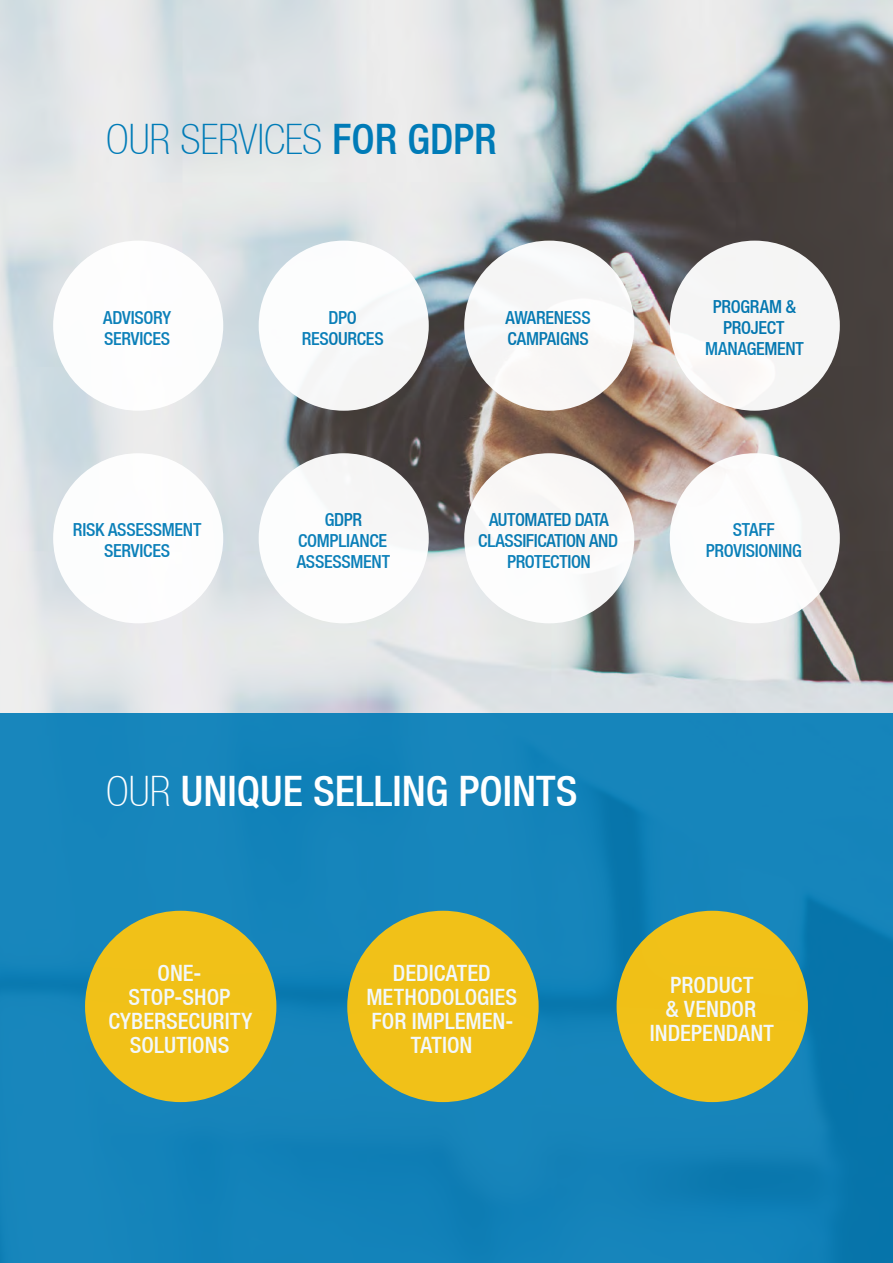
<style>
.page{position:relative;width:893px;height:1263px;background:#fff}
.page>*{position:absolute;margin:0;border:0;box-sizing:border-box;transform-origin:0 0}
.t1{font:500 condensed 42px "Helvetica Neue LT";color:#fff}
.t2{font:100 condensed 42px "Helvetica Neue LT";letter-spacing:-.005em;color:#007bb7}
.t3{font:500 condensed 22.5px/24px "Helvetica Neue LT";color:#fff;text-align:center}
.t4{font:500 condensed 18px/21px "Helvetica Neue LT";letter-spacing:-.015em;color:#007bb7;text-align:center}
.s1{font-weight:500}
.s2{font-weight:100}
</style>
<div class="page">
<img style="left:0;top:0;width:893px;height:714px">
<div style="left:0;top:714px;width:893px;height:549px;background:linear-gradient(to right,#1786bc,#117fb5)"></div>
<div style="left:53px;top:241px;width:170px;height:170px;background:#fff;border-radius:50%"></div>
<div style="left:85px;top:911px;width:191px;height:191px;background:#f1c118;border-radius:50%"></div>
<div style="left:347px;top:911px;width:192px;height:191px;background:#f1c118;border-radius:50%"></div>
<div style="left:617px;top:911px;width:191px;height:191px;background:#f1c118;border-radius:50%"></div>
<div style="left:53px;top:453px;width:170px;height:170px;background:#fff;border-radius:50%"></div>
<div style="left:464px;top:241px;width:170px;height:170px;background:#f8f7f6;border-radius:50%"></div>
<div style="left:464px;top:453px;width:170px;height:170px;background:#faf9f7;border-radius:50%"></div>
<div style="left:259px;top:241px;width:170px;height:170px;background:#fff;border-radius:50%"></div>
<div style="left:259px;top:453px;width:170px;height:170px;background:#fff;border-radius:50%"></div>
<div style="left:670px;top:241px;width:170px;height:170px;background:#f5f5f5;border-radius:50%"></div>
<div style="left:670px;top:453px;width:170px;height:170px;background:#fff;border-radius:50%"></div>
<h1 class="t2" style="left:106px;top:115px;width:392px">OUR SERVICES <span class="s1">FOR GDPR</span></h1>
<p class="t4" style="left:103px;top:307px;width:69px;text-align:left">ADVISORY<br>SERVICES</p>
<p class="t4" style="left:302px;top:307px;width:83px">DPO<br>RESOURCES</p>
<p class="t4" style="left:506px;top:307px;width:87px;text-align:left">AWARENESS<br>CAMPAIGNS</p>
<p class="t4" style="left:73px;top:519px;width:130px">RISK ASSESSMENT<br>SERVICES</p>
<p class="t4" style="left:297px;top:509px;width:95px">GDPR<br>COMPLIANCE<br>ASSESSMENT</p>
<p class="t4" style="left:478px;top:509px;width:141px">AUTOMATED DATA<br>CLASSIFICATION AND<br>PROTECTION</p>
<p class="t4" style="left:705px;top:296px;width:100px">PROGRAM &amp;<br>PROJECT<br>MANAGEMENT</p>
<p class="t4" style="left:706px;top:519px;width:97px">STAFF<br>PROVISIONING</p>
<h1 class="t1" style="left:106px;top:766px;width:473px"><span class="s2">OUR</span> UNIQUE SELLING POINTS</h1>
<p class="t3" style="left:108px;top:961px;width:145px">ONE-<br>STOP-SHOP<br>CYBERSECURITY<br>SOLUTIONS</p>
<p class="t3" style="left:366px;top:961px;width:152px">DEDICATED<br>METHODOLOGIES<br>FOR IMPLEMEN-<br>TATION</p>
<p class="t3" style="left:650px;top:973px;width:126px">PRODUCT<br>&amp; VENDOR<br>INDEPENDANT</p>
</div>
